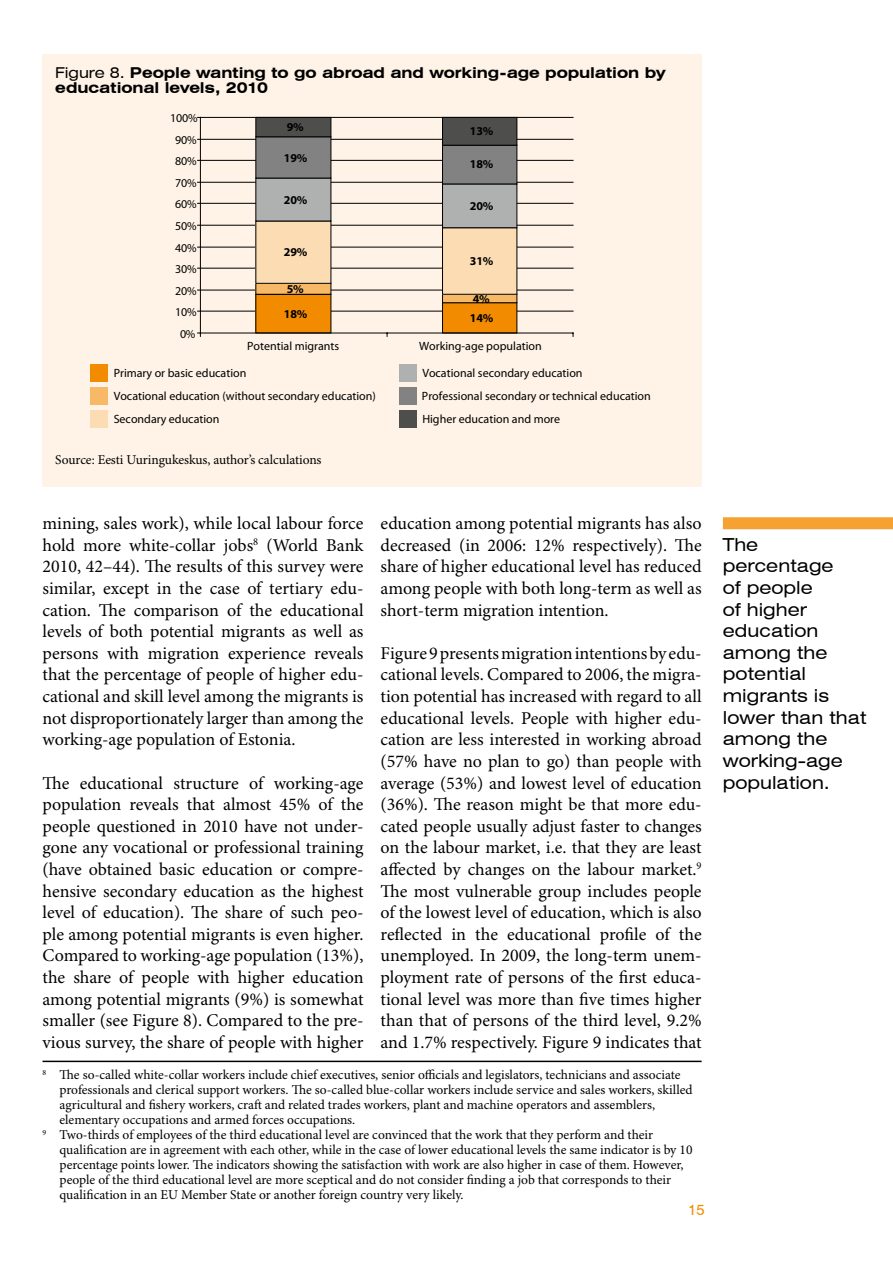
<style>
.page{position:relative;width:893px;height:1263px;background:#fff}
.page>*{position:absolute;margin:0;border:0;box-sizing:border-box;transform-origin:0 0}
.t1{font:18px/21.6px "Minion Pro";letter-spacing:-.005em;color:#000;text-align:justify}
.t2{font:expanded 18px/21.6px "Swiss 721 BT";color:#000}
.t3{font:700 expanded 15px/15px "Swiss 721 BT";letter-spacing:-.005em;color:#000}
.t4{font:15px "Swiss 721 BT";color:#f28b00}
.t5{font:13.5px "Minion Pro";color:#000}
.t6{font:12px "Myriad Pro";color:#000}
.t7{font:700 12px "Myriad Pro";letter-spacing:-.015em;color:#000}
.s1{font-weight:400}
</style>
<div class="page">
<div style="left:43px;top:54px;width:659px;height:432px;background:#fef3e6"></div>
<div style="left:91px;top:364px;width:17px;height:17px;background:#f28b00"></div>
<div style="left:91px;top:411px;width:17px;height:17px;background:#fbdcb3"></div>
<div style="left:399px;top:388px;width:17px;height:17px;background:#818281"></div>
<div style="left:91px;top:388px;width:17px;height:17px;background:#f7b966"></div>
<div style="left:399px;top:364px;width:17px;height:17px;background:#afb0b0"></div>
<div style="left:399px;top:411px;width:17px;height:17px;background:#4e4e4d"></div>
<hr style="left:200px;top:311px;width:373px;height:1px;background:#000">
<hr style="left:200px;top:290px;width:373px;height:1px;background:#000">
<hr style="left:200px;top:268px;width:373px;height:1px;background:#000">
<hr style="left:200px;top:247px;width:373px;height:1px;background:#000">
<hr style="left:200px;top:225px;width:373px;height:1px;background:#000">
<hr style="left:200px;top:203px;width:373px;height:1px;background:#000">
<hr style="left:200px;top:182px;width:373px;height:1px;background:#000">
<hr style="left:200px;top:160px;width:373px;height:1px;background:#000">
<hr style="left:200px;top:139px;width:373px;height:1px;background:#000">
<hr style="left:200px;top:117px;width:373px;height:1px;background:#000">
<svg style="left:197px;top:117px;width:321px;height:217px"></svg>
<hr style="left:200px;top:333px;width:373px;height:1px;background:#000">
<div style="left:723px;top:517px;width:170px;height:12px;background:#f5a233"></div>
<hr style="left:43px;top:1061px;width:659px;height:1px;background:#000">
<p class="t3" style="left:55px;top:65px;width:612px"><span class="s1">Figure 8.</span> People wanting to go abroad and working-age population by educational levels, 2010</p>
<p class="t6" style="left:170px;top:111px;width:29px">100%</p>
<p class="t6" style="left:175px;top:133px;width:23px">90%</p>
<p class="t6" style="left:175px;top:154px;width:23px">80%</p>
<p class="t6" style="left:175px;top:176px;width:23px">70%</p>
<p class="t6" style="left:175px;top:197px;width:23px">60%</p>
<p class="t6" style="left:175px;top:219px;width:23px">50%</p>
<p class="t6" style="left:175px;top:241px;width:23px">40%</p>
<p class="t6" style="left:175px;top:262px;width:23px">30%</p>
<p class="t6" style="left:175px;top:284px;width:23px">20%</p>
<p class="t6" style="left:175px;top:305px;width:23px">10%</p>
<p class="t6" style="left:180px;top:327px;width:17px">0%</p>
<p class="t7" style="left:287px;top:120px;width:19px">9%</p>
<p class="t7" style="left:284px;top:151px;width:25px">19%</p>
<p class="t7" style="left:284px;top:193px;width:25px">20%</p>
<p class="t7" style="left:284px;top:245px;width:25px">29%</p>
<p class="t7" style="left:287px;top:282px;width:19px">5%</p>
<p class="t7" style="left:284px;top:307px;width:25px">18%</p>
<p class="t7" style="left:470px;top:125px;width:25px">13%</p>
<p class="t7" style="left:470px;top:158px;width:25px">18%</p>
<p class="t7" style="left:470px;top:199px;width:25px">20%</p>
<p class="t7" style="left:470px;top:254px;width:25px">31%</p>
<p class="t7" style="left:473px;top:292px;width:19px">4%</p>
<p class="t7" style="left:470px;top:312px;width:25px">14%</p>
<p class="t6" style="left:247px;top:339px;width:94px">Potential migrants</p>
<p class="t6" style="left:419px;top:339px;width:124px">Working-age population</p>
<p class="t6" style="left:114px;top:366px;width:134px">Primary or basic education</p>
<p class="t6" style="left:114px;top:412px;width:107px">Secondary education</p>
<p class="t6" style="left:422px;top:366px;width:162px">Vocational secondary education</p>
<p class="t6" style="left:422px;top:412px;width:139px">Higher education and more</p>
<p class="t6" style="left:114px;top:389px;width:264px">Vocational education (without secondary education)</p>
<p class="t6" style="left:422px;top:389px;width:230px">Professional secondary or technical education</p>
<p class="t5" style="left:55px;top:452px;width:268px">Source: Eesti Uuringukeskus, author’s calculations</p>
<p class="t1" style="left:43px;top:513px;width:323px">mining, sales work), while local labour force hold more white-collar jobs<sup>8</sup> (World Bank 2010, 42–44). The results of this survey were similar, except in the case of tertiary edu&shy;cation. The comparison of the educational levels of both potential migrants as well as persons with migration experience reveals that the percentage of people of higher edu&shy;cational and skill level among the migrants is not disproportionately larger than among the working-age population of Estonia.</p>
<p class="t1" style="left:43px;top:773px;width:323px">The educational structure of working-age population reveals that almost 45% of the people questioned in 2010 have not under&shy;gone any vocational or professional training (have obtained basic education or compre&shy;hensive secondary education as the highest level of education). The share of such peo&shy;ple among potential migrants is even higher.<br>Compared to working-age population (13%), the share of people with higher education among potential migrants (9%) is somewhat smaller (see Figure 8). Compared to the pre&shy;vious survey, the share of people with higher</p>
<p class="t1" style="left:381px;top:513px;width:323px">education among potential migrants has also decreased (in 2006: 12% respectively). The share of higher educational level has reduced among people with both long-term as well as short-term migration intention.</p>
<p class="t1" style="left:381px;top:643px;width:323px">Figure 9 presents migration intentions by edu&shy;cational levels. Compared to 2006, the migra&shy;tion potential has increased with regard to all educational levels. People with higher edu&shy;cation are less interested in working abroad (57% have no plan to go) than people with average (53%) and lowest level of education (36%). The reason might be that more edu&shy;cated people usually adjust faster to changes on the labour market, i.e. that they are least affected by changes on the labour market.<sup>9<br></sup>The most vulnerable group includes people of the lowest level of education, which is also reflected in the educational profile of the unemployed. In 2009, the long-term unem&shy;ployment rate of persons of the first educa&shy;tional level was more than five times higher than that of persons of the third level, 9.2% and 1.7% respectively. Figure 9 indicates that</p>
<p class="t5" style="left:43px;top:1067px;width:640px"><sup>8</sup> The so-called white-collar workers include chief executives, senior officials and legislators, technicians and associate</p>
<p class="t5" style="left:60px;top:1082px;width:635px">professionals and clerical support workers. The so-called blue-collar workers include service and sales workers, skilled</p>
<p class="t5" style="left:60px;top:1097px;width:597px">agricultural and fishery workers, craft and related trades workers, plant and machine operators and assemblers,</p>
<p class="t5" style="left:60px;top:1112px;width:297px">elementary occupations and armed forces occupations.</p>
<p class="t5" style="left:43px;top:1127px;width:612px"><sup>9</sup> Two-thirds of employees of the third educational level are convinced that the work that they perform and their</p>
<p class="t5" style="left:60px;top:1142px;width:634px">qualification are in agreement with each other, while in the case of lower educational levels the same indicator is by 10</p>
<p class="t5" style="left:60px;top:1157px;width:626px">percentage points lower. The indicators showing the satisfaction with work are also higher in case of them. However,</p>
<p class="t5" style="left:60px;top:1172px;width:613px">people of the third educational level are more sceptical and do not consider finding a job that corresponds to their</p>
<p class="t5" style="left:60px;top:1187px;width:406px">qualification in an EU Member State or another foreign country very likely.</p>
<p class="t4" style="left:688px;top:1200px;width:18px">15</p>
<p class="t2" style="left:723px;top:534px;width:145px">The percentage<br>of people<br>of higher education among the potential migrants is lower than that among the working-age population.</p>
</div>
